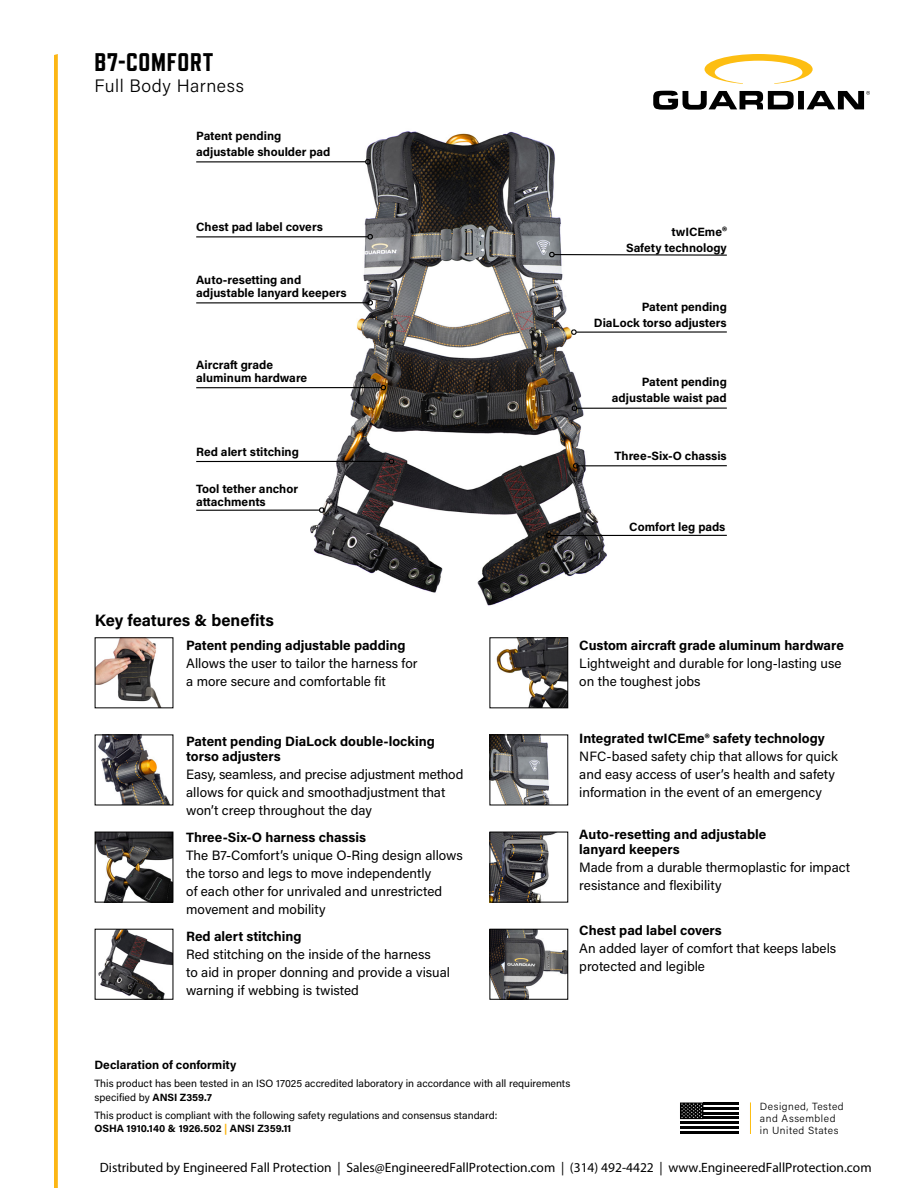
<style>
.page{position:relative;width:918px;height:1188px;background:#fff}
.page>*{position:absolute;margin:0;border:0;box-sizing:border-box;transform-origin:0 0}
.t1{font:800 25.5px "Refrigerator Deluxe";letter-spacing:.03em;color:#000}
.t2{font:300 18px "Acumin Pro";letter-spacing:.03em;color:#000}
.t3{font:700 16.5px "Acumin Pro";color:#000}
.t4{font:13.5px/18px "Acumin Pro";color:#000}
.t5{font:700 13.5px/15px "Acumin Pro";color:#000}
.t6{font:13.5px "Myriad Pro";color:#000}
.t7{font:700 12px/12.9px "Acumin Pro";color:#000}
.t8{font:10.5px/13.5px "Acumin Pro";color:#000}
.t9{font:300 10.35px/11.9px "Acumin Pro";letter-spacing:.05em;color:#000}
.s1{font-size:13.5px}
.s2{font-weight:700}
.s3{font-weight:700;color:#fcb615}
</style>
<div class="page">
<svg style="left:54px;top:54px;width:4px;height:1134px;background:#fcb91e"></svg>
<hr style="left:680px;top:1121px;width:59px;height:3px;background:#000">
<hr style="left:680px;top:1126px;width:59px;height:3px;background:#000">
<hr style="left:680px;top:1131px;width:59px;height:2px;background:#000">
<hr style="left:703px;top:1103px;width:36px;height:2px;background:#000">
<hr style="left:703px;top:1107px;width:36px;height:3px;background:#000">
<hr style="left:703px;top:1112px;width:36px;height:2px;background:#000">
<hr style="left:703px;top:1117px;width:36px;height:2px;background:#000">
<svg style="left:680px;top:1103px;width:23px;height:16px"></svg>
<hr style="left:750px;top:1102px;width:1px;height:32px;background:#fdbe12">
<svg style="left:705px;top:54px;width:108px;height:30px"></svg>
<svg style="left:653px;top:91px;width:217px;height:19px"></svg>
<img style="left:289px;top:131px;width:342px;height:510px">
<svg style="left:549px;top:250px;width:178px;height:9px"></svg>
<hr style="left:196px;top:387px;width:185px;height:1px;background:#000">
<svg style="left:379px;top:383px;width:8px;height:9px"></svg>
<hr style="left:196px;top:302px;width:172px;height:1px;background:#000">
<svg style="left:366px;top:299px;width:7px;height:8px"></svg>
<hr style="left:196px;top:236px;width:172px;height:1px;background:#000">
<svg style="left:366px;top:233px;width:7px;height:8px"></svg>
<hr style="left:576px;top:331px;width:151px;height:2px;background:#000">
<svg style="left:571px;top:328px;width:7px;height:8px"></svg>
<hr style="left:577px;top:408px;width:150px;height:1px;background:#000">
<svg style="left:571px;top:404px;width:8px;height:8px"></svg>
<hr style="left:196px;top:510px;width:124px;height:1px;background:#000">
<svg style="left:318px;top:506px;width:7px;height:8px"></svg>
<hr style="left:551px;top:535px;width:176px;height:1px;background:#000">
<svg style="left:546px;top:531px;width:7px;height:9px"></svg>
<hr style="left:196px;top:161px;width:170px;height:1px;background:#000">
<svg style="left:364px;top:158px;width:7px;height:8px"></svg>
<img style="left:97px;top:639px;width:64px;height:67px">
<img style="left:491px;top:639px;width:75px;height:67px">
<div style="left:489px;top:637px;width:79px;height:71px;border:1px solid #000"></div>
<img style="left:98px;top:736px;width:72px;height:67px">
<div style="left:95px;top:734px;width:78px;height:71px;border:1px solid #000"></div>
<img style="left:491px;top:736px;width:59px;height:67px">
<div style="left:489px;top:734px;width:79px;height:71px;border:1px solid #000"></div>
<img style="left:491px;top:834px;width:63px;height:67px">
<div style="left:489px;top:832px;width:79px;height:71px;border:1px solid #000"></div>
<img style="left:97px;top:834px;width:74px;height:67px">
<div style="left:95px;top:832px;width:78px;height:71px;border:1px solid #000"></div>
<img style="left:491px;top:931px;width:75px;height:67px">
<div style="left:489px;top:929px;width:79px;height:71px;border:1px solid #000"></div>
<hr style="left:578px;top:465px;width:149px;height:1px;background:#000">
<svg style="left:573px;top:462px;width:7px;height:8px"></svg>
<hr style="left:196px;top:461px;width:193px;height:1px;background:#000">
<svg style="left:387px;top:457px;width:8px;height:8px"></svg>
<img style="left:98px;top:931px;width:73px;height:67px">
<div style="left:95px;top:929px;width:78px;height:71px;border:1px solid #000"></div>
<p class="t1" style="left:94px;top:48px;width:120px">B7-COMFORT</p>
<p class="t2" style="left:94px;top:73px;width:151px">Full Body Harness</p>
<p class="t7" style="left:196px;top:128px;width:87px">Patent pending</p>
<p class="t7" style="left:196px;top:144px;width:136px">adjustable shoulder pad</p>
<p class="t7" style="left:196px;top:220px;width:128px">Chest pad label covers</p>
<p class="t7" style="left:196px;top:273px;width:152px">Auto-resetting and adjustable lanyard keepers</p>
<p class="t7" style="left:196px;top:358px;width:113px">Aircraft grade aluminum hardware</p>
<p class="t7" style="left:196px;top:445px;width:104px">Red alert stitching</p>
<p class="t7" style="left:196px;top:482px;width:103px">Tool tether anchor attachments</p>
<p class="t7" style="left:672px;top:224px;width:57px">twICEme<span class="s1">®</span></p>
<p class="t7" style="left:626px;top:241px;width:102px">Safety technology</p>
<p class="t7" style="left:642px;top:300px;width:87px">Patent pending</p>
<p class="t7" style="left:594px;top:316px;width:134px">DiaLock torso adjusters</p>
<p class="t7" style="left:642px;top:375px;width:87px">Patent pending</p>
<p class="t7" style="left:612px;top:391px;width:116px">adjustable waist pad</p>
<p class="t7" style="left:615px;top:449px;width:114px">Three-Six-O chassis</p>
<p class="t7" style="left:629px;top:520px;width:98px">Comfort leg pads</p>
<p class="t3" style="left:95px;top:609px;width:181px">Key features &amp; benefits</p>
<p class="t5" style="left:186px;top:637px;width:221px">Patent pending adjustable padding</p>
<p class="t4" style="left:186px;top:654px;width:233px">Allows the user to tailor the harness for a more secure and comfortable fit</p>
<p class="t5" style="left:186px;top:733px;width:250px">Patent pending DiaLock double-locking torso adjusters</p>
<p class="t4" style="left:186px;top:765px;width:279px">Easy, seamless, and precise adjustment method allows for quick and smoothadjustment that won’t creep throughout the day</p>
<p class="t5" style="left:186px;top:829px;width:181px">Three-Six-O harness chassis</p>
<p class="t4" style="left:186px;top:846px;width:278px">The B7-Comfort’s unique O-Ring design allows the torso and legs to move independently<br>of each other for unrivaled and unrestricted movement and mobility</p>
<p class="t4" style="left:186px;top:927px;width:265px"><span class="s2">Red alert stitching<br></span>Red stitching on the inside of the harness<br>to aid in proper donning and provide a visual warning if webbing is twisted</p>
<p class="t5" style="left:579px;top:637px;width:266px">Custom aircraft grade aluminum hardware</p>
<p class="t4" style="left:579px;top:654px;width:264px">Lightweight and durable for long-lasting use on the toughest jobs</p>
<p class="t4" style="left:579px;top:729px;width:260px"><span class="s2">Integrated twICEme® safety technology </span>NFC-based safety chip that allows for quick and easy access of user’s health and safety information in the event of an emergency</p>
<p class="t5" style="left:579px;top:826px;width:189px">Auto-resetting and adjustable lanyard keepers</p>
<p class="t4" style="left:579px;top:858px;width:272px">Made from a durable thermoplastic for impact resistance and flexibility</p>
<p class="t5" style="left:579px;top:922px;width:144px">Chest pad label covers</p>
<p class="t4" style="left:579px;top:939px;width:258px">An added layer of comfort that keeps labels protected and legible</p>
<p class="t7" style="left:94px;top:1058px;width:143px">Declaration of conformity</p>
<p class="t8" style="left:94px;top:1077px;width:477px">This product has been tested in an ISO 17025 accredited laboratory in accordance with all requirements specified by <span class="s2">ANSI Z359.7</span></p>
<p class="t8" style="left:94px;top:1108px;width:405px">This product is compliant with the following safety regulations and consensus standard:<br><span class="s2">OSHA 1910.140 &amp; 1926.502</span> <span class="s3">|</span> <span class="s2">ANSI Z359.11</span></p>
<p class="t9" style="left:760px;top:1100px;width:85px">Designed, Tested and Assembled in United States</p>
<p class="t6" style="left:100px;top:1159px;width:773px">Distributed by Engineered Fall Protection | Sales@EngineeredFallProtection.com | (314) 492-4422 | www.EngineeredFallProtection.com</p>
</div>
